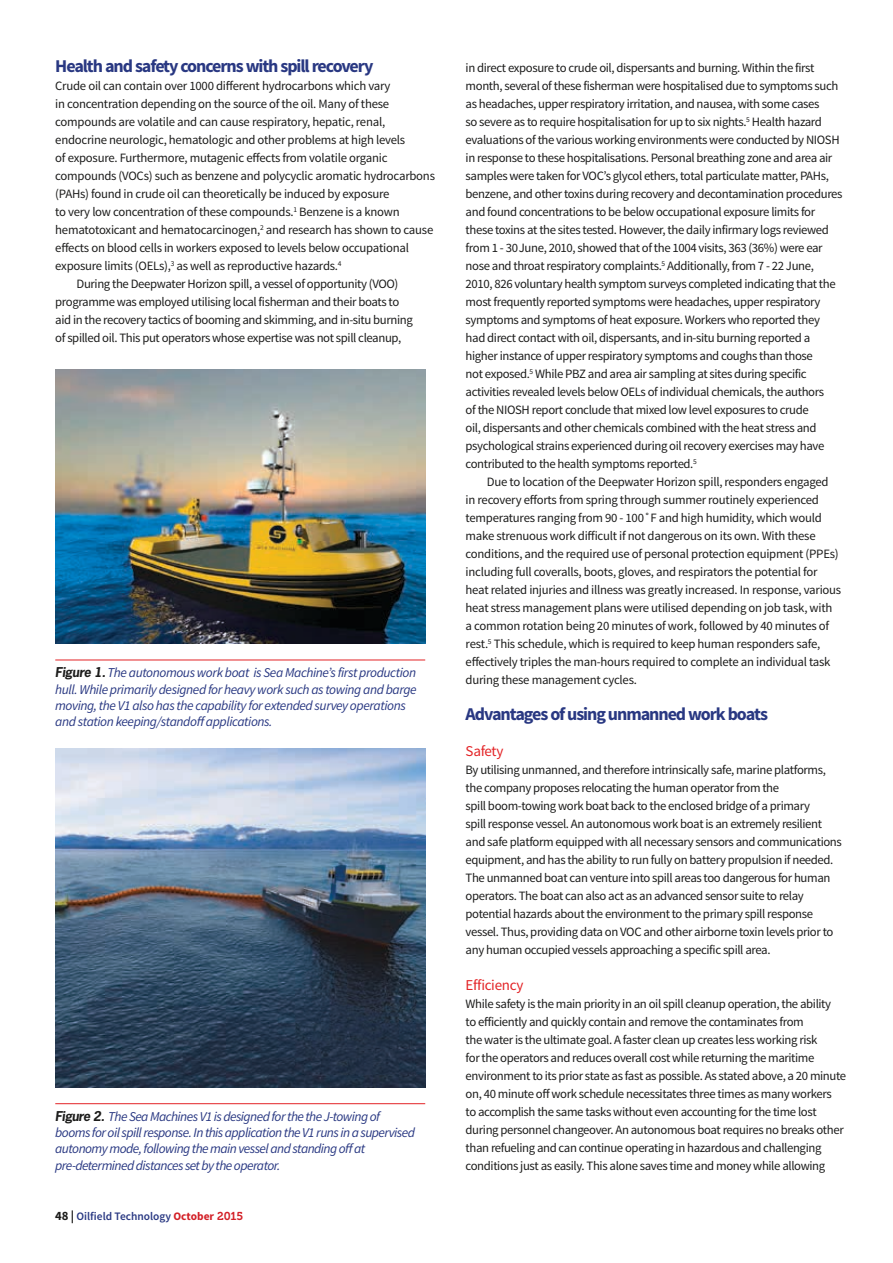
<style>
.page{position:relative;width:893px;height:1263px;background:#fff}
.page>*{position:absolute;margin:0;border:0;box-sizing:border-box;transform-origin:0 0}
.t1{font:700 18px "Source Sans Pro";letter-spacing:-.06em;color:#293882}
.t2{font:15px "Source Sans Pro";letter-spacing:-.02em;color:#e32326}
.t3{font:italic 13.5px/16.2px "Source Sans Pro";letter-spacing:-.04em;color:#293882}
.t4{font:12.75px/18px "Source Sans Pro";letter-spacing:-.03em;color:#1c1c1b}
.t5{font:600 11.4px "Source Sans Pro";color:#293882}
.s1{font-family:"News Gothic Std";font-weight:700;font-size:12.75px;color:#1c1c1b}
.s2{font-weight:700;font-size:12.75px;color:#1c1c1b}
.s3{font-weight:700;color:#d32027}
.s4{font-family:"Museo 700";font-weight:400;color:#d32027}
</style>
<div class="page">
<img style="left:55px;top:748px;width:370px;height:340px">
<hr style="left:55px;top:660px;width:370px;height:1px;background:#e32326">
<hr style="left:55px;top:1103px;width:370px;height:1px;background:#e32326">
<img style="left:55px;top:370px;width:370px;height:273px">
<h1 class="t1" style="left:55px;top:54px;width:320px">Health and safety concerns with spill recovery</h1>
<p class="t4" style="left:55px;top:77px;width:337px">Crude oil can contain over 1000 different hydrocarbons which vary</p>
<p class="t4" style="left:55px;top:95px;width:335px">in concentration depending on the source of the oil. Many of these</p>
<p class="t4" style="left:55px;top:113px;width:331px">compounds are volatile and can cause respiratory, hepatic, renal,</p>
<p class="t4" style="left:55px;top:131px;width:351px">endocrine neurologic, hematologic and other problems at high levels</p>
<p class="t4" style="left:55px;top:149px;width:334px">of exposure. Furthermore, mutagenic effects from volatile organic</p>
<p class="t4" style="left:55px;top:167px;width:381px">compounds (VOCs) such as benzene and polycyclic aromatic hydrocarbons</p>
<p class="t4" style="left:55px;top:185px;width:336px">(PAHs) found in crude oil can theoretically be induced by exposure</p>
<p class="t4" style="left:55px;top:203px;width:346px">to very low concentration of these compounds.<sup>1</sup> Benzene is a known</p>
<p class="t4" style="left:55px;top:221px;width:380px">hematotoxicant and hematocarcinogen,<sup>2</sup> and research has shown to cause</p>
<p class="t4" style="left:55px;top:239px;width:355px">effects on blood cells in workers exposed to levels below occupational</p>
<p class="t4" style="left:55px;top:257px;width:288px">exposure limits (OELs),<sup>3</sup> as well as reproductive hazards.<sup>4</sup></p>
<p class="t4" style="left:77px;top:275px;width:323px">During the Deepwater Horizon spill, a vessel of opportunity (VOO)</p>
<p class="t4" style="left:55px;top:293px;width:346px">programme was employed utilising local fisherman and their boats to</p>
<p class="t4" style="left:55px;top:311px;width:359px">aid in the recovery tactics of booming and skimming, and in-situ burning</p>
<p class="t4" style="left:55px;top:329px;width:348px">of spilled oil. This put operators whose expertise was not spill cleanup,</p>
<p class="t3" style="left:55px;top:665px;width:363px"><span class="s1">Figure 1.</span> The autonomous work boat is Sea Machine’s first production hull. While primarily designed for heavy work such as towing and barge moving, the V1 also has the capability for extended survey operations and station keeping/standoff applications.</p>
<p class="t3" style="left:55px;top:1108px;width:361px"><span class="s1">Figure 2.</span> The Sea Machines V1 is designed for the the J-towing of booms for oil spill response. In this application the V1 runs in a supervised autonomy mode, following the main vessel and standing off at pre-determined distances set by the operator.</p>
<p class="t5" style="left:55px;top:1209px;width:190px"><span class="s2">48 |</span> Oilfield Technology <span class="s3">October</span> <span class="s4">2015</span></p>
<p class="t4" style="left:466px;top:59px;width:378px">in direct exposure to crude oil, dispersants and burning. Within the first month, several of these fisherman were hospitalised due to symptoms such as headaches, upper respiratory irritation, and nausea, with some cases<br>so severe as to require hospitalisation for up to six nights.<sup>5</sup> Health hazard evaluations of the various working environments were conducted by NIOSH in response to these hospitalisations. Personal breathing zone and area air samples were taken for VOC’s glycol ethers, total particulate matter, PAHs, benzene, and other toxins during recovery and decontamination procedures and found concentrations to be below occupational exposure limits for these toxins at the sites tested. However, the daily infirmary logs reviewed from 1 - 30June, 2010, showed that of the 1004 visits, 363 (36%) were ear nose and throat respiratory complaints.<sup>5</sup> Additionally, from 7 - 22 June, 2010, 826 voluntary health symptom surveys completed indicating that the most frequently reported symptoms were headaches, upper respiratory symptoms and symptoms of heat exposure. Workers who reported they had direct contact with oil, dispersants, and in-situ burning reported a higher instance of upper respiratory symptoms and coughs than those<br>not exposed.<sup>5</sup> While PBZ and area air sampling at sites during specific activities revealed levels below OELs of individual chemicals, the authors<br>of the NIOSH report conclude that mixed low level exposures to crude<br>oil, dispersants and other chemicals combined with the heat stress and psychological strains experienced during oil recovery exercises may have contributed to the health symptoms reported.<sup>5</sup></p>
<p class="t4" style="left:466px;top:473px;width:377px;text-indent:21px">Due to location of the Deepwater Horizon spill, responders engaged in recovery efforts from spring through summer routinely experienced temperatures ranging from 90 - 100˚F and high humidity, which would make strenuous work difficult if not dangerous on its own. With these conditions, and the required use of personal protection equipment (PPEs) including full coveralls, boots, gloves, and respirators the potential for heat related injuries and illness was greatly increased. In response, various heat stress management plans were utilised depending on job task, with a common rotation being 20 minutes of work, followed by 40 minutes of rest.<sup>5</sup> This schedule, which is required to keep human responders safe, effectively triples the man-hours required to complete an individual task during these management cycles.</p>
<h1 class="t1" style="left:466px;top:702px;width:304px">Advantages of using unmanned work boats</h1>
<p class="t2" style="left:466px;top:742px;width:39px">Safety</p>
<p class="t4" style="left:466px;top:761px;width:378px">By utilising unmanned, and therefore intrinsically safe, marine platforms, the company proposes relocating the human operator from the<br>spill boom-towing work boat back to the enclosed bridge of a primary<br>spill response vessel. An autonomous work boat is an extremely resilient and safe platform equipped with all necessary sensors and communications equipment, and has the ability to run fully on battery propulsion if needed.<br>The unmanned boat can venture into spill areas too dangerous for human operators. The boat can also act as an advanced sensor suite to relay potential hazards about the environment to the primary spill response vessel. Thus, providing data on VOC and other airborne toxin levels prior to any human occupied vessels approaching a specific spill area.</p>
<p class="t2" style="left:466px;top:976px;width:59px">Efficiency</p>
<p class="t4" style="left:466px;top:995px;width:382px">While safety is the main priority in an oil spill cleanup operation, the ability<br>to efficiently and quickly contain and remove the contaminates from<br>the water is the ultimate goal. A faster clean up creates less working risk<br>for the operators and reduces overall cost while returning the maritime environment to its prior state as fast as possible. As stated above, a 20 minute on, 40 minute off work schedule necessitates three times as many workers<br>to accomplish the same tasks without even accounting for the time lost during personnel changeover. An autonomous boat requires no breaks other than refueling and can continue operating in hazardous and challenging conditions just as easily. This alone saves time and money while allowing</p>
</div>
